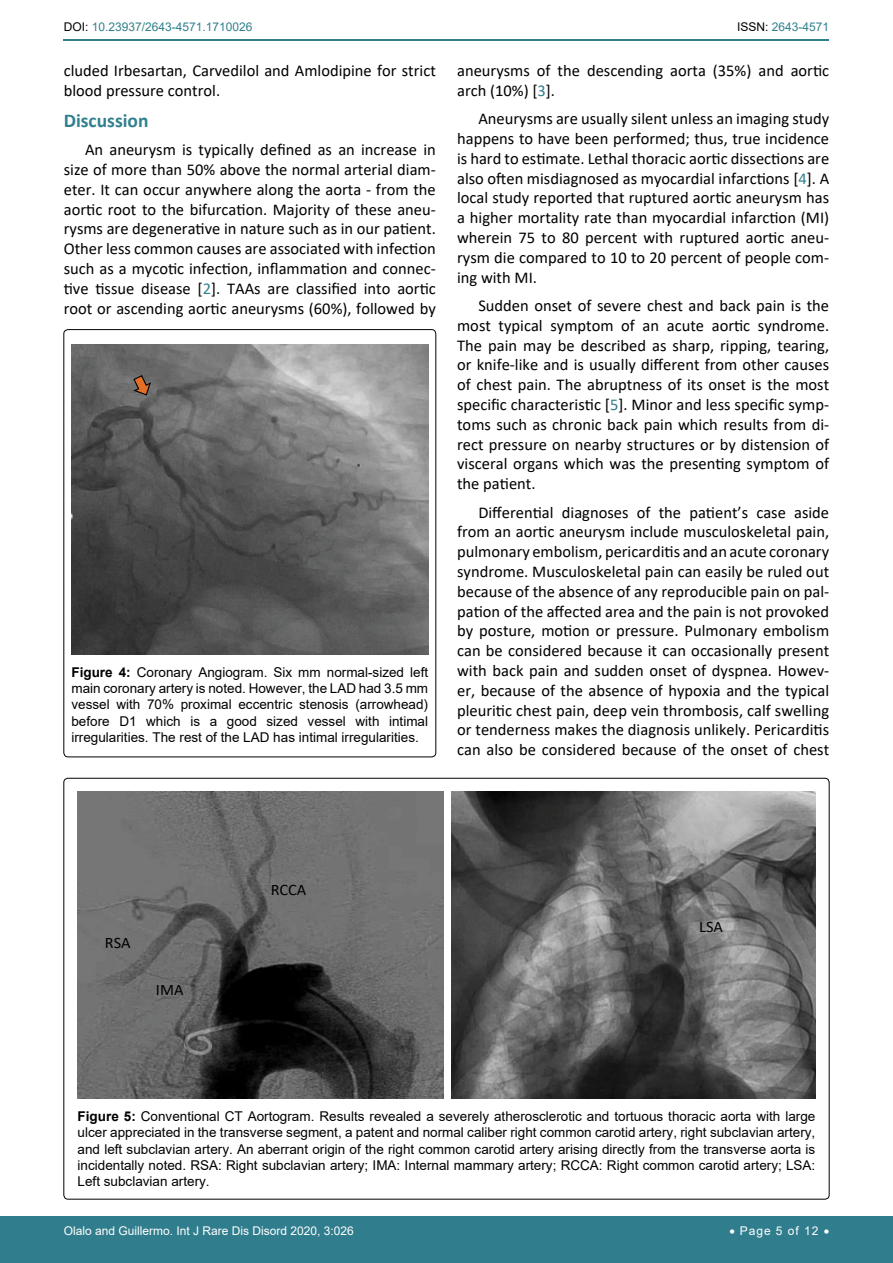
<style>
.page{position:relative;width:893px;height:1263px;background:#fff}
.page>*{position:absolute;margin:0;border:0;box-sizing:border-box;transform-origin:0 0}
.t1{font:700 19.5px "Calibri";color:#30808d}
.t2{font:16.5px/19.8px "Calibri";color:#000;text-align:justify}
.t3{font:16.05px "Calibri";color:#010101}
.t4{font:13.5px/16.2px "Arial";color:#000;text-align:justify}
.t5{font:12px "Arial";color:#fff}
.t6{font:12px "Arial";color:#30808d}
.s1{color:#000}
.s2{color:#30808d}
.s3{font-weight:700}
</style>
<div class="page">
<div style="left:0;top:1217px;width:893px;height:46px;background:#307d8d"></div>
<hr style="left:64px;top:40px;width:765px;height:1px;background:#30808d">
<img style="left:71px;top:345px;width:357px;height:309px">
<svg style="left:133px;top:374px;width:19px;height:22px"></svg>
<img style="left:78px;top:791px;width:366px;height:307px">
<img style="left:452px;top:791px;width:363px;height:307px">
<p class="t6" style="left:64px;top:19px;width:190px"><span class="s1">DOI:</span> 10.23937/2643-4571.1710026</p>
<p class="t6" style="left:737px;top:19px;width:94px"><span class="s1">ISSN:</span> 2643-4571</p>
<p class="t2" style="left:64px;top:60px;width:374px">cluded Irbesartan, Carvedilol and Amlodipine for strict blood pressure control.</p>
<p class="t1" style="left:64px;top:107px;width:86px">Discussion</p>
<p class="t2" style="left:64px;top:139px;width:374px;text-indent:21px">An aneurysm is typically defined as an increase in size of more than 50% above the normal arterial diam&shy;eter. It can occur anywhere along the aorta - from the aortic root to the bifurcation. Majority of these aneu&shy;rysms are degenerative in nature such as in our patient.<br>Other less common causes are associated with infection such as a mycotic infection, inflammation and connec&shy;tive tissue disease [<span class="s2">2</span>]. TAAs are classified into aortic root or ascending aortic aneurysms (60%), followed by</p>
<p class="t4" style="left:71px;top:664px;width:358px"><span class="s3">Figure 4:</span> Coronary Angiogram. Six mm normal-sized left main coronary artery is noted. However, the LAD had 3.5 mm vessel with 70% proximal eccentric stenosis (arrowhead) before D1 which is a good sized vessel with intimal irregularities. The rest of the LAD has intimal irregularities.</p>
<p class="t2" style="left:457px;top:60px;width:374px">aneurysms of the descending aorta (35%) and aortic arch (10%) [<span class="s2">3</span>].</p>
<p class="t2" style="left:457px;top:108px;width:374px;text-indent:21px">Aneurysms are usually silent unless an imaging study happens to have been performed; thus, true incidence is hard to estimate. Lethal thoracic aortic dissections are also often misdiagnosed as myocardial infarctions [<span class="s2">4</span>]. A local study reported that ruptured aortic aneurysm has a higher mortality rate than myocardial infarction (MI) wherein 75 to 80 percent with ruptured aortic aneu&shy;rysm die compared to 10 to 20 percent of people com&shy;ing with MI.</p>
<p class="t2" style="left:457px;top:295px;width:374px;text-indent:21px">Sudden onset of severe chest and back pain is the most typical symptom of an acute aortic syndrome.<br>The pain may be described as sharp, ripping, tearing, or knife-like and is usually different from other causes of chest pain. The abruptness of its onset is the most specific characteristic [<span class="s2">5</span>]. Minor and less specific symp&shy;toms such as chronic back pain which results from di&shy;rect pressure on nearby structures or by distension of visceral organs which was the presenting symptom of the patient.</p>
<p class="t2" style="left:457px;top:502px;width:374px;text-indent:21px">Differential diagnoses of the patient’s case aside from an aortic aneurysm include musculoskeletal pain, pulmonary embolism, pericarditis and an acute coronary syndrome. Musculoskeletal pain can easily be ruled out because of the absence of any reproducible pain on pal&shy;pation of the affected area and the pain is not provoked by posture, motion or pressure. Pulmonary embolism can be considered because it can occasionally present with back pain and sudden onset of dyspnea. Howev&shy;er, because of the absence of hypoxia and the typical pleuritic chest pain, deep vein thrombosis, calf swelling or tenderness makes the diagnosis unlikely. Pericarditis can also be considered because of the onset of chest</p>
<p class="t3" style="left:105px;top:931px;width:27px">RSA</p>
<p class="t3" style="left:156px;top:979px;width:29px">IMA</p>
<p class="t3" style="left:271px;top:878px;width:37px">RCCA</p>
<p class="t3" style="left:699px;top:915px;width:25px">LSA</p>
<p class="t4" style="left:78px;top:1108px;width:739px"><span class="s3">Figure 5:</span> Conventional CT Aortogram. Results revealed a severely atherosclerotic and tortuous thoracic aorta with large ulcer appreciated in the transverse segment, a patent and normal caliber right common carotid artery, right subclavian artery, and left subclavian artery. An aberrant origin of the right common carotid artery arising directly from the transverse aorta is incidentally noted. RSA: Right subclavian artery; IMA: Internal mammary artery; RCCA: Right common carotid artery; LSA:<br>Left subclavian artery.</p>
<p class="t5" style="left:64px;top:1223px;width:292px">Olalo and Guillermo. Int J Rare Dis Disord 2020, 3:026</p>
<p class="t5" style="left:729px;top:1223px;width:101px">• Page 5 of 12 •</p>
</div>
